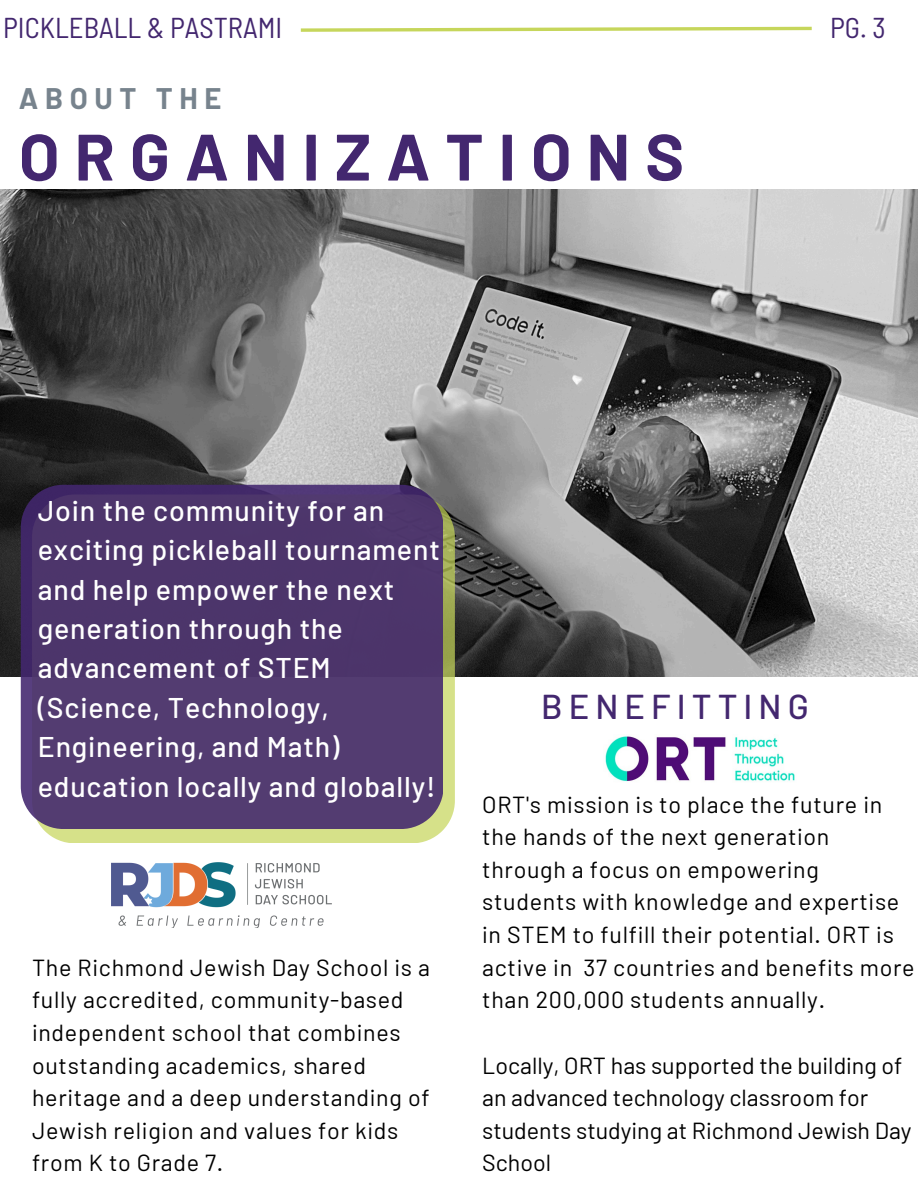
<style>
.page{position:relative;width:918px;height:1188px;background:#fff}
.page>*{position:absolute;margin:0;border:0;box-sizing:border-box;transform-origin:0 0}
.t1{font:700 65.4px "Barlow";letter-spacing:.23em;color:#43276f}
.t2{font:500 34.5px "Barlow";letter-spacing:.175em;color:#43276f}
.t3{font:700 29.1px "Barlow";letter-spacing:.23em;color:#77838d}
.t4{font:semi-condensed 28.65px "Barlow";color:#43276f}
.t5{font:500 28.5px/39.3px "Barlow";letter-spacing:.03em;color:#fff}
.t6{font:23.25px/32.7px "Barlow";letter-spacing:.03em;color:#000}
.t7{font:23.25px/32.7px "Barlow";color:#000}
</style>
<div class="page">
<svg style="left:300px;top:26px;width:512px;height:6px"></svg>
<img style="left:0;top:189px;width:918px;height:487px">
<svg style="left:43px;top:495px;width:411px;height:348px;background:#cad483"></svg>
<div style="left:21px;top:485px;width:422px;height:344px;background:#4d366c"></div>
<img style="left:605px;top:736px;width:190px;height:46px">
<img style="left:111px;top:862px;width:221px;height:66px">
<h3 class="t4" style="left:3px;top:9px;width:281px">PICKLEBALL &amp; PASTRAMI</h3>
<p class="t4" style="left:830px;top:9px;width:57px">PG. 3</p>
<h3 class="t3" style="left:19px;top:79px;width:204px">ABOUT THE</h3>
<h3 class="t1" style="left:19px;top:115px;width:667px">ORGANIZATIONS</h3>
<h1 class="t5" style="left:38px;top:490px;width:404px">Join the community for an exciting pickleball tournament and help empower the next generation through the advancement of STEM (Science, Technology,<br>Engineering, and Math) education locally and globally!</h1>
<p class="t6" style="left:32px;top:950px;width:400px">The Richmond Jewish Day School is a fully accredited, community-based independent school that combines outstanding academics, shared heritage and a deep understanding of<br>Jewish religion and values for kids from K to Grade 7.</p>
<p class="t2" style="left:541px;top:684px;width:269px">BENEFITTING</p>
<h4 class="t6" style="left:482px;top:787px;width:434px">ORT's mission is to place the future in the hands of the next generation through a focus on empowering students with knowledge and expertise in STEM to fulfill their potential. ORT is active in 37 countries and benefits more than 200,000 students annually.</h4>
<h2 class="t7" style="left:482px;top:1048px;width:431px">Locally, ORT has supported the building of an advanced technology classroom for students studying at Richmond Jewish Day<br>School</h2>
</div>
